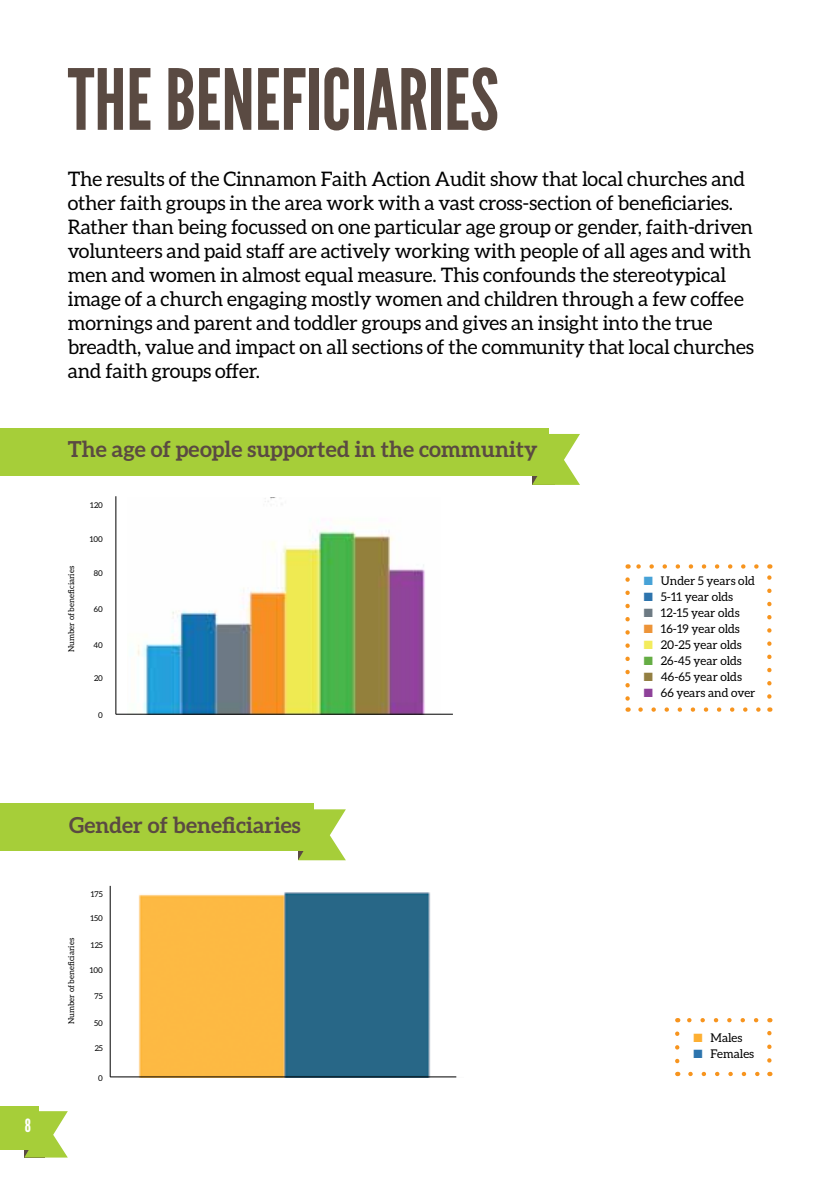
<style>
.page{position:relative;width:840px;height:1191px;background:#fff}
.page>*{position:absolute;margin:0;border:0;box-sizing:border-box;transform-origin:0 0}
.t1{font:84px "League Gothic";color:#5a4a42}
.t2{font:700 22px "Aleo";color:#5a4a42}
.t3{font:20px/24px "Aleo";letter-spacing:-.01em;color:#000}
.t4{font:18.2px "League Gothic";color:#fff}
.t5{font:12px "Aleo";color:#000}
.t6{font:8px "Aleo";color:#000}
.s1{color:#47a2d7}
.s2{color:#2d74ad}
.s3{color:#6d7a83}
.s4{color:#ed9438}
.s5{color:#f3ec5d}
.s6{color:#65ad44}
.s7{color:#937f42}
.s8{color:#8e4199}
.s9{color:#fdaf32}
</style>
<div class="page">
<img style="left:138px;top:892px;width:319px;height:185px">
<img style="left:127px;top:497px;width:313px;height:217px">
<svg style="left:24px;top:1111px;width:44px;height:46px"></svg>
<div style="left:0;top:1106px;width:39px;height:43px;background:#a6ce39"></div>
<svg style="left:532px;top:434px;width:47px;height:51px"></svg>
<div style="left:0;top:428px;width:548px;height:48px;background:#a6ce39"></div>
<svg style="left:640px;top:707px;width:121px;height:4px"></svg>
<svg style="left:625px;top:579px;width:4px;height:132px"></svg>
<svg style="left:767px;top:564px;width:4px;height:132px"></svg>
<svg style="left:627px;top:564px;width:129px;height:4px"></svg>
<svg style="left:298px;top:809px;width:48px;height:51px"></svg>
<div style="left:0;top:803px;width:314px;height:48px;background:#a6ce39"></div>
<svg style="left:690px;top:1071px;width:70px;height:5px"></svg>
<svg style="left:687px;top:1018px;width:68px;height:4px"></svg>
<svg style="left:675px;top:1033px;width:4px;height:43px"></svg>
<svg style="left:767px;top:1018px;width:4px;height:42px"></svg>
<hr style="left:115px;top:496px;width:1px;height:218px;background:#000">
<hr style="left:116px;top:714px;width:336px;height:1px;background:#000">
<hr style="left:110px;top:886px;width:1px;height:190px;background:#000">
<hr style="left:110px;top:1076px;width:346px;height:1px;background:#000">
<h1 class="t1" style="left:68px;top:50px;width:432px">THE BENEFICIARIES</h1>
<p class="t3" style="left:68px;top:167px;width:687px">The results of the Cinnamon Faith Action Audit show that local churches and other faith groups in the area work with a vast cross-section of beneficiaries.<br>Rather than being focussed on one particular age group or gender, faith-driven volunteers and paid staff are actively working with people of all ages and with men and women in almost equal measure. This confounds the stereotypical image of a church engaging mostly women and children through a few coffee mornings and parent and toddler groups and gives an insight into the true breadth, value and impact on all sections of the community that local churches and faith groups offer.</p>
<p class="t2" style="left:68px;top:436px;width:471px">The age of people supported in the community</p>
<p class="t6" style="left:90px;top:500px;width:14px">120</p>
<p class="t6" style="left:67px;top:652px;width:88px;rotate:-90deg">Number of beneficiaries</p>
<p class="t6" style="left:90px;top:535px;width:15px">100</p>
<p class="t6" style="left:94px;top:568px;width:11px">80</p>
<p class="t6" style="left:94px;top:604px;width:11px">60</p>
<p class="t6" style="left:94px;top:640px;width:11px">40</p>
<p class="t6" style="left:94px;top:673px;width:10px">20</p>
<p class="t6" style="left:98px;top:710px;width:6px">0</p>
<p class="t5" style="left:643px;top:574px;width:112px"><span class="s1">■</span> Under 5 years old</p>
<p class="t5" style="left:643px;top:590px;width:91px"><span class="s2">■</span> 5-11 year olds</p>
<p class="t5" style="left:643px;top:606px;width:97px"><span class="s3">■</span> 12-15 year olds</p>
<p class="t5" style="left:643px;top:622px;width:97px"><span class="s4">■</span> 16-19 year olds</p>
<p class="t5" style="left:643px;top:638px;width:99px"><span class="s5">■</span> 20-25 year olds</p>
<p class="t5" style="left:643px;top:654px;width:99px"><span class="s6">■</span> 26-45 year olds</p>
<p class="t5" style="left:643px;top:670px;width:100px"><span class="s7">■</span> 46-65 year olds</p>
<p class="t5" style="left:643px;top:686px;width:113px"><span class="s8">■</span> 66 years and over</p>
<p class="t4" style="left:25px;top:1114px;width:8px">8</p>
<p class="t2" style="left:69px;top:812px;width:233px">Gender of beneficiaries</p>
<p class="t6" style="left:91px;top:889px;width:14px">175</p>
<p class="t6" style="left:67px;top:1024px;width:88px;rotate:-90deg">Number of beneficiaries</p>
<p class="t6" style="left:90px;top:913px;width:14px">150</p>
<p class="t6" style="left:91px;top:940px;width:14px">125</p>
<p class="t6" style="left:90px;top:965px;width:15px">100</p>
<p class="t6" style="left:94px;top:991px;width:10px">75</p>
<p class="t6" style="left:94px;top:1018px;width:10px">50</p>
<p class="t6" style="left:95px;top:1043px;width:10px">25</p>
<p class="t6" style="left:98px;top:1073px;width:6px">0</p>
<p class="t5" style="left:693px;top:1030px;width:50px"><span class="s9">■</span> Males</p>
<p class="t5" style="left:693px;top:1046px;width:62px"><span class="s2">■</span> Females</p>
</div>
